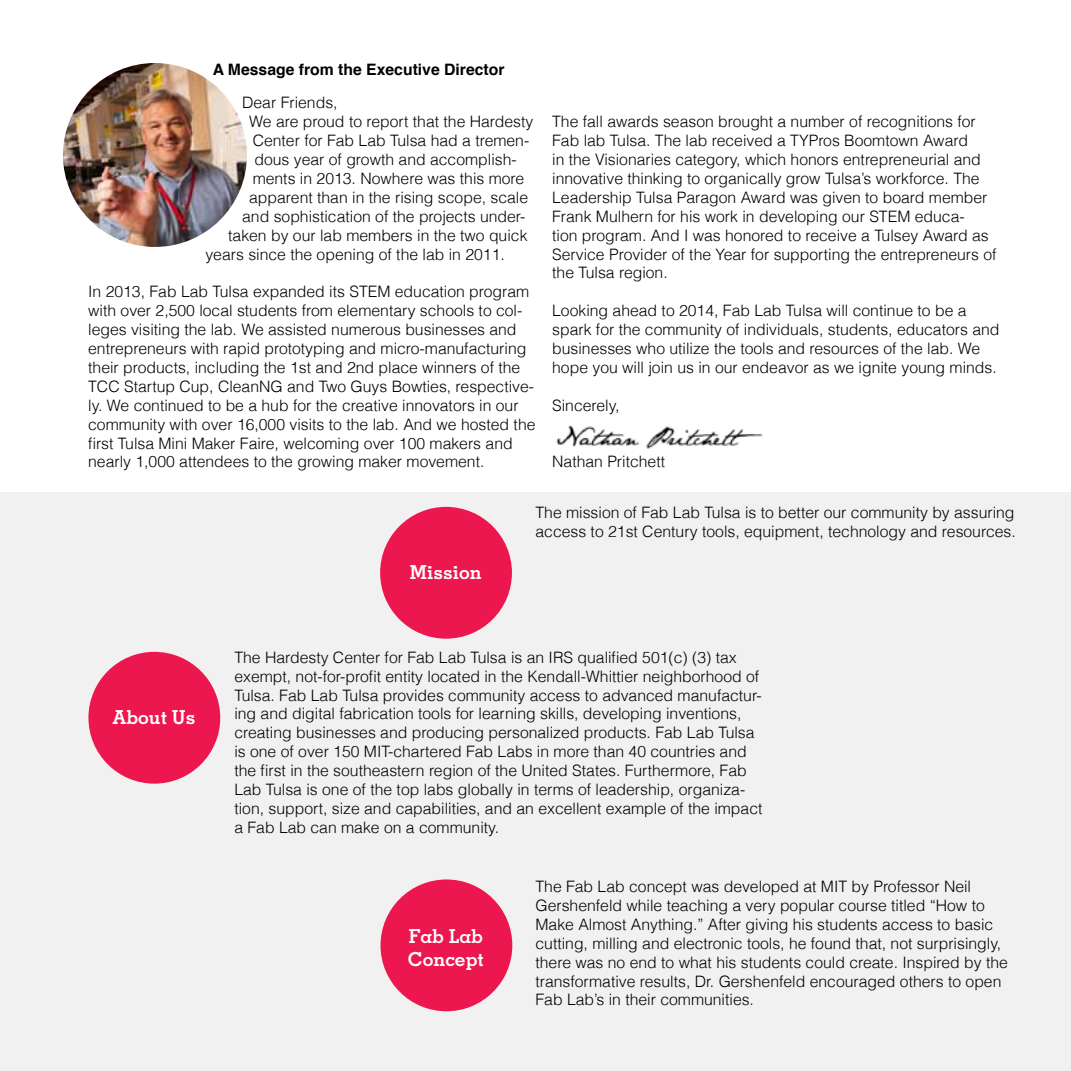
<style>
.page{position:relative;width:1071px;height:1071px;background:#fff}
.page>*{position:absolute;margin:0;border:0;box-sizing:border-box;transform-origin:0 0}
.t1{font:700 19.25px/23.1px "Memphis";color:#fff}
.t2{font:300 15.75px/18.9px "Helvetica";color:#000}
.t3{font:700 15.75px "Helvetica";color:#000}
</style>
<div class="page">
<div style="left:0;top:493px;width:1071px;height:578px;background:#f1f1f2"></div>
<div style="left:88px;top:652px;width:132px;height:132px;background:#ed174f;border-radius:50%"></div>
<div style="left:381px;top:879px;width:131px;height:132px;background:#ed174f;border-radius:50%"></div>
<div style="left:380px;top:507px;width:132px;height:132px;background:#ed174f;border-radius:50%"></div>
<img style="left:63px;top:63px;width:184px;height:184px;border-radius:92px">
<img style="left:556px;top:425px;width:207px;height:24px">
<p class="t3" style="left:213px;top:57px;width:293px">A Message from the Executive Director</p>
<p class="t2" style="left:242px;top:93px;width:97px">Dear Friends,</p>
<p class="t2" style="left:249px;top:112px;width:286px">We are proud to report that the Hardesty</p>
<p class="t2" style="left:253px;top:131px;width:278px">Center for Fab Lab Tulsa had a tremen-</p>
<p class="t2" style="left:254px;top:150px;width:264px">dous year of growth and accomplish-</p>
<p class="t2" style="left:253px;top:169px;width:273px">ments in 2013. Nowhere was this more</p>
<p class="t2" style="left:249px;top:188px;width:280px">apparent than in the rising scope, scale</p>
<p class="t2" style="left:242px;top:207px;width:285px">and sophistication of the projects under-</p>
<p class="t2" style="left:228px;top:225px;width:301px">taken by our lab members in the two quick</p>
<p class="t2" style="left:205px;top:244px;width:301px">years since the opening of the lab in 2011.</p>
<p class="t2" style="left:88px;top:282px;width:449px">In 2013, Fab Lab Tulsa expanded its STEM education program with over 2,500 local students from elementary schools to col&shy;leges visiting the lab. We assisted numerous businesses and entrepreneurs with rapid prototyping and micro-manufacturing their products, including the 1st and 2nd place winners of the TCC Startup Cup, CleanNG and Two Guys Bowties, respective&shy;ly. We continued to be a hub for the creative innovators in our community with over 16,000 visits to the lab. And we hosted the first Tulsa Mini Maker Faire, welcoming over 100 makers and nearly 1,000 attendees to the growing maker movement.</p>
<p class="t2" style="left:552px;top:112px;width:446px">The fall awards season brought a number of recognitions for Fab lab Tulsa. The lab received a TYPros Boomtown Award<br>in the Visionaries category, which honors entrepreneurial and innovative thinking to organically grow Tulsa’s workforce. The Leadership Tulsa Paragon Award was given to board member Frank Mulhern for his work in developing our STEM educa-<br>tion program. And I was honored to receive a Tulsey Award as Service Provider of the Year for supporting the entrepreneurs of the Tulsa region.</p>
<p class="t2" style="left:552px;top:301px;width:449px">Looking ahead to 2014, Fab Lab Tulsa will continue to be a spark for the community of individuals, students, educators and businesses who utilize the tools and resources of the lab. We hope you will join us in our endeavor as we ignite young minds.</p>
<p class="t2" style="left:552px;top:396px;width:69px">Sincerely,</p>
<p class="t2" style="left:552px;top:452px;width:114px">Nathan Pritchett</p>
<p class="t1" style="left:113px;top:706px;width:84px">About Us</p>
<p class="t1" style="left:410px;top:561px;width:73px">Mission</p>
<p class="t2" style="left:536px;top:503px;width:482px">The mission of Fab Lab Tulsa is to better our community by assuring access to 21st Century tools, equipment, technology and resources.</p>
<p class="t2" style="left:234px;top:648px;width:530px">The Hardesty Center for Fab Lab Tulsa is an IRS qualified 501(c) (3) tax exempt, not-for-profit entity located in the Kendall-Whittier neighborhood of Tulsa. Fab Lab Tulsa provides community access to advanced manufactur&shy;ing and digital fabrication tools for learning skills, developing inventions, creating businesses and producing personalized products. Fab Lab Tulsa is one of over 150 MIT-chartered Fab Labs in more than 40 countries and the first in the southeastern region of the United States. Furthermore, Fab Lab Tulsa is one of the top labs globally in terms of leadership, organiza&shy;tion, support, size and capabilities, and an excellent example of the impact a Fab Lab can make on a community.</p>
<p class="t1" style="left:408px;top:924px;width:77px">Fab Lab<br>Concept</p>
<p class="t2" style="left:536px;top:877px;width:474px">The Fab Lab concept was developed at MIT by Professor Neil Gershenfeld while teaching a very popular course titled “How to Make Almost Anything.” After giving his students access to basic cutting, milling and electronic tools, he found that, not surprisingly, there was no end to what his students could create. Inspired by the transformative results, Dr. Gershenfeld encouraged others to open Fab Lab’s in their communities.</p>
</div>
